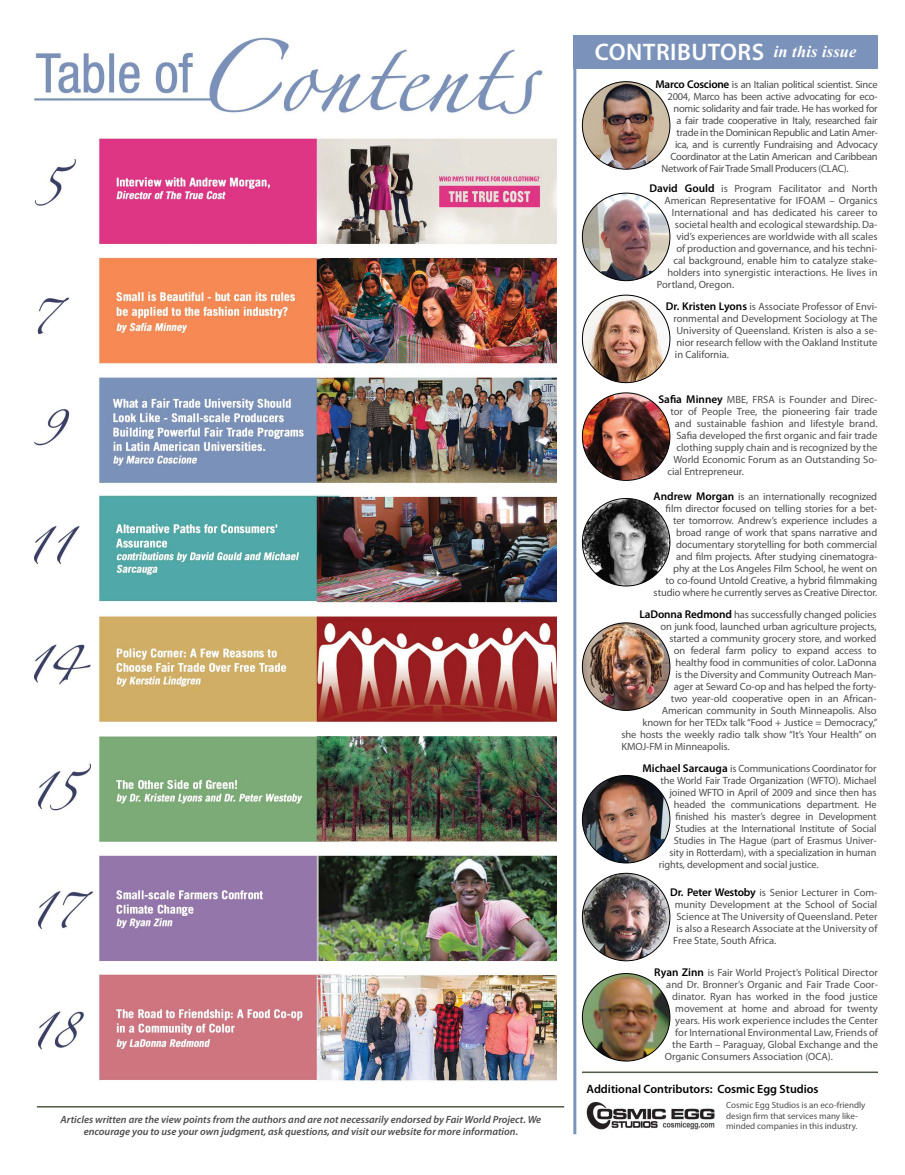
<style>
.page{position:relative;width:905px;height:1175px;background:#fff}
.page>*{position:absolute;margin:0;border:0;box-sizing:border-box;transform-origin:0 0}
.t1{font:600 24px "Myriad Pro";letter-spacing:.02em;color:#fff}
.t2{font:600 12px "Myriad Pro";color:#000}
.t3{font:10.5px/12px "Myriad Pro";letter-spacing:-.01em;color:#4d4d4f;text-align:justify}
.t4{font:italic 600 10.5px/12.8px "Myriad Pro";color:#4d4d4f;text-align:center}
.t5{font:9px/10.8px "Myriad Pro";color:#4d4d4f}
.s1{font-family:"Times New Roman";font-weight:700;font-style:italic;font-size:16.5px}
.s2{font-weight:600;font-size:11.25px;color:#000}
</style>
<div class="page">
<img style="left:33px;top:36px;width:523px;height:1046px">
<div style="left:573px;top:35px;width:305px;height:34px;background:#7b92ba"></div>
<img style="left:582px;top:82px;width:88px;height:87px;border-radius:44px">
<img style="left:582px;top:193px;width:88px;height:88px;border-radius:44px">
<img style="left:582px;top:295px;width:88px;height:87px;border-radius:44px">
<img style="left:582px;top:393px;width:88px;height:87px;border-radius:44px">
<img style="left:582px;top:623px;width:88px;height:87px;border-radius:44px">
<img style="left:582px;top:775px;width:88px;height:88px;border-radius:44px">
<img style="left:582px;top:873px;width:88px;height:87px;border-radius:44px">
<img style="left:586px;top:1102px;width:129px;height:28px">
<hr style="left:37px;top:1106px;width:527px;height:1px;background:#505945">
<img style="left:582px;top:498px;width:88px;height:88px;border-radius:44px">
<img style="left:582px;top:973px;width:88px;height:88px;border-radius:44px">
<hr style="left:573px;top:39px;width:3px;height:1095px;background:#7b92ba">
<hr style="left:582px;top:1071px;width:295px;height:2px;background:#505945">
<p class="t4" style="left:61px;top:1112px;width:482px">Articles written are the view points from the authors and are not necessarily endorsed by Fair World Project. We encourage you to use your own judgment, ask questions, and visit our website for more information.</p>
<h1 class="t1" style="left:595px;top:36px;width:263px">CONTRIBUTORS <span class="s1">in this issue</span></h1>
<p class="t3" style="left:655px;top:78px;width:224px"><span class="s2">Marco Coscione</span> is an Italian political scientist. Since</p>
<p class="t3" style="left:667px;top:90px;width:211px">2004, Marco has been active advocating for eco-</p>
<p class="t3" style="left:673px;top:102px;width:205px">nomic solidarity and fair trade. He has worked for</p>
<p class="t3" style="left:676px;top:114px;width:203px">a fair trade cooperative in Italy, researched fair</p>
<p class="t3" style="left:676px;top:126px;width:203px">trade in the Dominican Republic and Latin Amer-</p>
<p class="t3" style="left:675px;top:138px;width:204px">ica, and is currently Fundraising and Advocacy</p>
<p class="t3" style="left:670px;top:150px;width:208px">Coordinator at the Latin American and Caribbean</p>
<p class="t3" style="left:661px;top:162px;width:188px">Network of Fair Trade Small Producers (CLAC).</p>
<p class="t3" style="left:649px;top:182px;width:230px"><span class="s2">David Gould</span> is Program Facilitator and North</p>
<p class="t3" style="left:664px;top:194px;width:215px">American Representative for IFOAM – Organics</p>
<p class="t3" style="left:672px;top:206px;width:207px">International and has dedicated his career to</p>
<p class="t3" style="left:675px;top:218px;width:204px">societal health and ecological stewardship. Da-</p>
<p class="t3" style="left:676px;top:230px;width:203px">vid’s experiences are worldwide with all scales</p>
<p class="t3" style="left:676px;top:242px;width:203px">of production and governance, and his techni-</p>
<p class="t3" style="left:673px;top:254px;width:206px">cal background, enable him to catalyze stake-</p>
<p class="t3" style="left:667px;top:266px;width:212px">holders into synergistic interactions. He lives in</p>
<p class="t3" style="left:657px;top:278px;width:79px">Portland, Oregon.</p>
<p class="t3" style="left:673px;top:300px;width:206px;text-indent:-8px"><span class="s2">Dr. Kristen Lyons</span> is Associate Professor of Envi&shy;ronmental and Development Sociology at The University of Queensland. Kristen is also a se&shy;nior research fellow with the Oakland Institute in California.</p>
<p class="t3" style="left:658px;top:393px;width:221px"><span class="s2">Safia Minney</span> MBE, FRSA is Founder and Direc-</p>
<p class="t3" style="left:670px;top:405px;width:208px">tor of People Tree, the pioneering fair trade</p>
<p class="t3" style="left:675px;top:417px;width:204px">and sustainable fashion and lifestyle brand.</p>
<p class="t3" style="left:676px;top:429px;width:202px">Safia developed the first organic and fair trade</p>
<p class="t3" style="left:676px;top:441px;width:203px">clothing supply chain and is recognized by the</p>
<p class="t3" style="left:673px;top:453px;width:206px">World Economic Forum as an Outstanding So-</p>
<p class="t3" style="left:667px;top:465px;width:78px">cial Entrepreneur.</p>
<p class="t3" style="left:653px;top:490px;width:225px;text-align:right"><span class="s2">Andrew Morgan</span> is an internationally recognized film director focused on telling stories for a bet&shy;ter tomorrow. Andrew’s experience includes a broad range of work that spans narrative and documentary storytelling for both commercial<br>and film projects. After studying cinematogra-<br>phy at the Los Angeles Film School, he went on<br>to co-found Untold Creative, a hybrid filmmaking studio where he currently serves as Creative Director.</p>
<p class="t3" style="left:639px;top:608px;width:239px"><span class="s2">LaDonna Redmond</span> has successfully changed policies</p>
<p class="t3" style="left:660px;top:620px;width:218px">on junk food, launched urban agriculture projects,</p>
<p class="t3" style="left:669px;top:632px;width:209px">started a community grocery store, and worked</p>
<p class="t3" style="left:674px;top:644px;width:204px">on federal farm policy to expand access to</p>
<p class="t3" style="left:675px;top:656px;width:202px">healthy food in communities of color. LaDonna</p>
<p class="t3" style="left:675px;top:668px;width:203px">is the Diversity and Community Outreach Man-</p>
<p class="t3" style="left:674px;top:680px;width:204px">ager at Seward Co-op and has helped the forty-</p>
<p class="t3" style="left:671px;top:692px;width:207px">two year-old cooperative open in an African-</p>
<p class="t3" style="left:662px;top:704px;width:216px">American community in South Minneapolis. Also</p>
<p class="t3" style="left:642px;top:716px;width:236px">known for her TEDx talk “Food + Justice = Democracy,”</p>
<p class="t3" style="left:621px;top:728px;width:257px">she hosts the weekly radio talk show “It’s Your Health” on</p>
<p class="t3" style="left:621px;top:740px;width:110px">KMOJ-FM in Minneapolis.</p>
<p class="t3" style="left:642px;top:761px;width:236px"><span class="s2">Michael Sarcauga</span> is Communications Coordinator for</p>
<p class="t3" style="left:660px;top:773px;width:217px">the World Fair Trade Organization (WFTO). Michael</p>
<p class="t3" style="left:669px;top:785px;width:208px">joined WFTO in April of 2009 and since then has</p>
<p class="t3" style="left:674px;top:798px;width:204px">headed the communications department. He</p>
<p class="t3" style="left:675px;top:810px;width:203px">finished his master’s degree in Development</p>
<p class="t3" style="left:675px;top:822px;width:203px">Studies at the International Institute of Social</p>
<p class="t3" style="left:674px;top:834px;width:204px">Studies in The Hague (part of Erasmus Univer-</p>
<p class="t3" style="left:669px;top:845px;width:208px">sity in Rotterdam), with a specialization in human</p>
<p class="t3" style="left:659px;top:857px;width:161px">rights, development and social justice.</p>
<p class="t3" style="left:670px;top:886px;width:209px"><span class="s2">Dr. Peter Westoby</span> is Senior Lecturer in Com&shy;munity Development at the School of Social Science at The University of Queensland. Peter is also a Research Associate at the University of Free State, South Africa.</p>
<p class="t3" style="left:654px;top:966px;width:225px"><span class="s2">Ryan Zinn</span> is Fair World Project’s Political Director</p>
<p class="t3" style="left:666px;top:978px;width:213px">and Dr. Bronner’s Organic and Fair Trade Coor-</p>
<p class="t3" style="left:672px;top:990px;width:207px">dinator. Ryan has worked in the food justice</p>
<p class="t3" style="left:675px;top:1002px;width:204px">movement at home and abroad for twenty</p>
<p class="t3" style="left:675px;top:1014px;width:204px">years. His work experience includes the Center</p>
<p class="t3" style="left:675px;top:1026px;width:204px">for International Environmental Law, Friends of</p>
<p class="t3" style="left:672px;top:1038px;width:207px">the Earth – Paraguay, Global Exchange and the</p>
<p class="t3" style="left:664px;top:1050px;width:170px">Organic Consumers Association (OCA).</p>
<p class="t2" style="left:586px;top:1080px;width:234px">Additional Contributors: Cosmic Egg Studios</p>
<p class="t5" style="left:726px;top:1099px;width:141px">Cosmic Egg Studios is an eco-friendly design firm that services many like&shy;minded companies in this industry.</p>
</div>
